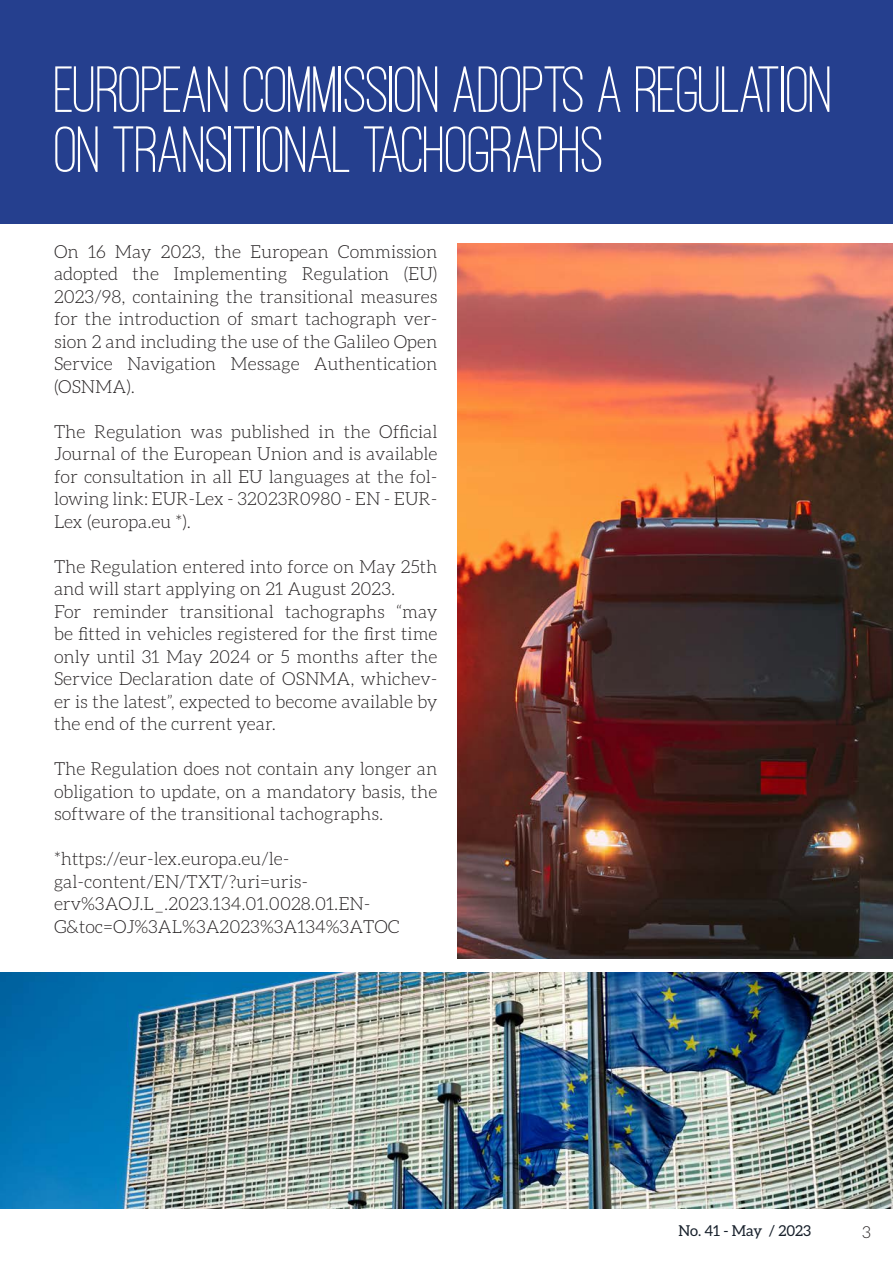
<style>
.page{position:relative;width:893px;height:1263px;background:#fff}
.page>*{position:absolute;margin:0;border:0;box-sizing:border-box;transform-origin:0 0}
.TEXT_TITLE{font:500 67.5px/60px "Ostrich Sans";letter-spacing:-.02em;color:#fff}
.t1{font:300 18px/22.5px "Aleo";color:#231f20;text-align:justify}
.t2{font:300 16.5px "Aleo";color:#231f20}
.t3{font:15px "Aleo";color:#17202b}
</style>
<div class="page">
<div style="left:0;top:0;width:893px;height:223px;background:#253f8e"></div>
<img style="left:1px;top:972px;width:892px;height:237px">
<img style="left:457px;top:243px;width:436px;height:716px">
<p class="TEXT_TITLE" style="left:55px;top:60px;width:780px">EUROPEAN COMMISSION ADOPTS A REGULATION<br>ON TRANSITIONAL TACHOGRAPHS</p>
<p class="t1" style="left:54px;top:240px;width:385px">On 16 May 2023, the European Commission adopted the Implementing Regulation (EU)<br>2023/98, containing the transitional measures for the introduction of smart tachograph ver&shy;sion 2 and including the use of the Galileo Open Service Navigation Message Authentication (OSNMA).</p>
<p class="t1" style="left:54px;top:420px;width:385px">The Regulation was published in the Official Journal of the European Union and is available for consultation in all EU languages at the fol&shy;lowing link: EUR-Lex - 32023R0980 - EN - EUR-Lex (europa.eu *).</p>
<p class="t1" style="left:54px;top:555px;width:385px">The Regulation entered into force on May 25th and will start applying on 21 August 2023.</p>
<p class="t1" style="left:54px;top:600px;width:385px">For reminder transitional tachographs “may be fitted in vehicles registered for the first time only until 31 May 2024 or 5 months after the Service Declaration date of OSNMA, whichev&shy;er is the latest”, expected to become available by the end of the current year.</p>
<p class="t1" style="left:54px;top:757px;width:385px">The Regulation does not contain any longer an obligation to update, on a mandatory basis, the software of the transitional tachographs.</p>
<p class="t1" style="left:54px;top:847px;width:347px;text-align:left">*https://eur-lex.europa.eu/le&shy;gal-content/EN/TXT/?uri=uris&shy;erv%3AOJ.L_.2023.134.01.0028.01.EN-G&amp;toc=OJ%3AL%3A2023%3A134%3ATOC</p>
<p class="t3" style="left:678px;top:1222px;width:134px">No. 41 - May / 2023</p>
<p class="t2" style="left:862px;top:1223px;width:10px">3</p>
</div>
